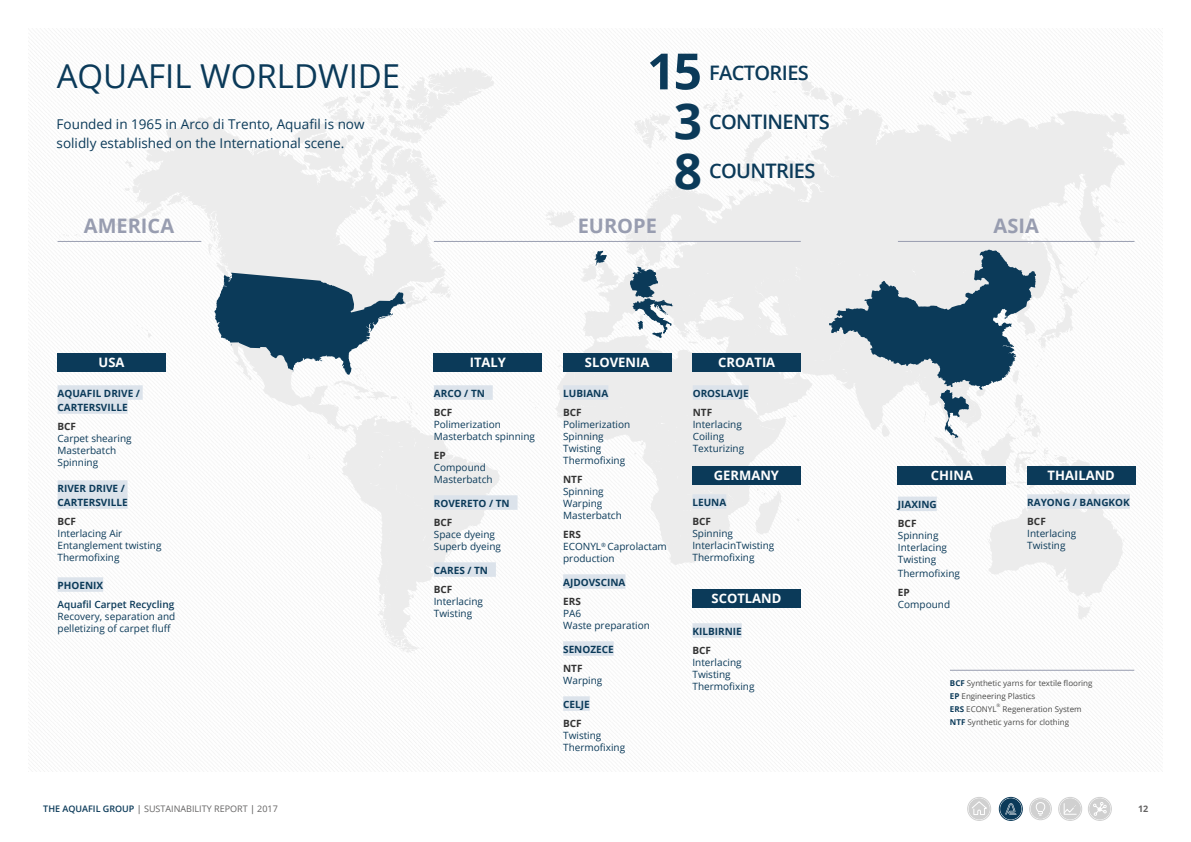
<style>
.page{position:relative;width:1191px;height:842px;background:#fff}
.page>*{position:absolute;margin:0;border:0;box-sizing:border-box;transform-origin:0 0}
.t1{font:700 50px "Open Sans";color:#0b3a59}
.t2{font:700 49.5px/50px "Open Sans";color:#0b3a59}
.t3{font:33px "Open Sans";color:#0b3a59}
.t4{font:600 20px "Open Sans";letter-spacing:-.03em;color:#0b3a59}
.t5{font:700 20px "Open Sans";color:#989db0}
.t6{font:13.5px/19px "Open Sans";color:#0b3a59}
.t7{font:700 13px "Open Sans";color:#fff}
.t8{font:10px/12px "Open Sans";color:#0b3a59}
.t9{font:700 10px/14px "Open Sans";color:#0b3a59}
.t10{font:700 10px "Open Sans";color:#333}
.t11{font:600 10px "Open Sans";color:#0b3a59}
.t12{font:9px "Open Sans";color:#646363}
.t13{font:700 9px "Open Sans";color:#646363}
.t14{font:8px/13px "Open Sans";color:#4a4a49}
.t15{font:4.7px "Open Sans";color:#4a4a49}
.s1{font-weight:700;color:#333}
.s2{font-weight:700;color:#0b3a59}
.s3{font-weight:600;color:#0b3a59}
.s4{color:#4a4a49}
</style>
<div class="page">
<img style="left:28px;top:28px;width:1134px;height:743px">
<div style="left:1000px;top:798px;width:21px;height:21px;background:#0b3a59;border-radius:50%"></div>
<div style="left:1000px;top:798px;width:21px;height:21px;border:1px solid #0b3a59;border-radius:50%"></div>
<div style="left:999px;top:797px;width:23px;height:24px;border:1px solid #0b3a59;border-radius:50%"></div>
<svg style="left:1005px;top:803px;width:11px;height:12px"></svg>
<div style="left:968px;top:798px;width:21px;height:21px;background:#d0d0d0;border-radius:50%"></div>
<div style="left:968px;top:798px;width:21px;height:21px;border:1px solid #d0d0d0;border-radius:50%"></div>
<div style="left:967px;top:797px;width:24px;height:24px;border:1px solid #d0d0d0;border-radius:50%"></div>
<svg style="left:971px;top:801px;width:16px;height:14px"></svg>
<div style="left:1030px;top:799px;width:20px;height:20px;background:#d0d0d0;border-radius:50%"></div>
<div style="left:1030px;top:799px;width:20px;height:20px;border:1px solid #d0d0d0;border-radius:50%"></div>
<div style="left:1029px;top:798px;width:22px;height:22px;border:1px solid #d0d0d0;border-radius:50%"></div>
<svg style="left:1036px;top:802px;width:9px;height:14px"></svg>
<div style="left:1059px;top:798px;width:21px;height:21px;background:#d0d0d0;border-radius:50%"></div>
<div style="left:1059px;top:798px;width:21px;height:21px;border:1px solid #d0d0d0;border-radius:50%"></div>
<div style="left:1058px;top:797px;width:24px;height:24px;border:1px solid #d0d0d0;border-radius:50%"></div>
<svg style="left:1063px;top:803px;width:14px;height:12px"></svg>
<div style="left:1089px;top:798px;width:21px;height:21px;background:#d0d0d0;border-radius:50%"></div>
<div style="left:1089px;top:798px;width:21px;height:21px;border:1px solid #d0d0d0;border-radius:50%"></div>
<div style="left:1088px;top:797px;width:23px;height:24px;border:1px solid #d0d0d0;border-radius:50%"></div>
<svg style="left:1092px;top:802px;width:15px;height:14px"></svg>
<svg style="left:135px;top:325px;width:17px;height:13px"></svg>
<svg style="left:686px;top:78px;width:443px;height:242px"></svg>
<svg style="left:634px;top:111px;width:48px;height:53px"></svg>
<svg style="left:522px;top:329px;width:10px;height:4px"></svg>
<svg style="left:529px;top:400px;width:9px;height:8px"></svg>
<svg style="left:201px;top:68px;width:293px;height:245px"></svg>
<svg style="left:59px;top:116px;width:182px;height:126px"></svg>
<svg style="left:214px;top:273px;width:286px;height:381px"></svg>
<div style="left:434px;top:353px;width:108px;height:18px;background:#0b3a59"></div>
<div style="left:434px;top:385px;width:59px;height:15px;background:#dce3eb"></div>
<div style="left:434px;top:495px;width:83px;height:15px;background:#dce3eb"></div>
<div style="left:434px;top:562px;width:62px;height:15px;background:#dce3eb"></div>
<div style="left:563px;top:641px;width:51px;height:15px;background:#dce3eb"></div>
<div style="left:563px;top:696px;width:26px;height:15px;background:#dce3eb"></div>
<div style="left:1027px;top:467px;width:108px;height:18px;background:#0b3a59"></div>
<div style="left:1027px;top:494px;width:102px;height:15px;background:#dce3eb"></div>
<div style="left:692px;top:623px;width:49px;height:15px;background:#dce3eb"></div>
<hr style="left:434px;top:241px;width:367px;height:1px;background:#989db0">
<hr style="left:58px;top:241px;width:143px;height:1px;background:#989db0">
<hr style="left:898px;top:241px;width:236px;height:1px;background:#989db0">
<hr style="left:950px;top:670px;width:184px;height:1px;background:#989db0">
<div style="left:58px;top:353px;width:108px;height:18px;background:#0b3a59"></div>
<div style="left:58px;top:385px;width:85px;height:15px;background:#dce3eb"></div>
<div style="left:58px;top:399px;width:70px;height:15px;background:#dce3eb"></div>
<div style="left:58px;top:480px;width:69px;height:15px;background:#dce3eb"></div>
<div style="left:58px;top:494px;width:70px;height:15px;background:#dce3eb"></div>
<div style="left:58px;top:577px;width:45px;height:15px;background:#dce3eb"></div>
<svg style="left:545px;top:183px;width:579px;height:437px"></svg>
<h3 class="t3" style="left:57px;top:53px;width:345px">AQUAFIL WORLDWIDE</h3>
<h3 class="t6" style="left:57px;top:114px;width:309px">Founded in 1965 in Arco di Trento, Aquafil is now solidly established on the International scene.</h3>
<h1 class="t1" style="left:647px;top:36px;width:57px">15</h1>
<h2 class="t2" style="left:673px;top:95px;width:30px">3<br>8</h2>
<h3 class="t4" style="left:709px;top:59px;width:101px">FACTORIES</h3>
<h3 class="t4" style="left:709px;top:108px;width:122px">CONTINENTS</h3>
<h3 class="t4" style="left:709px;top:157px;width:108px">COUNTRIES</h3>
<h3 class="t5" style="left:84px;top:211px;width:92px">AMERICA</h3>
<h3 class="t5" style="left:578px;top:211px;width:81px">EUROPE</h3>
<h3 class="t5" style="left:993px;top:211px;width:47px">ASIA</h3>
<h3 class="t7" style="left:99px;top:353px;width:27px">USA</h3>
<p class="t9" style="left:58px;top:386px;width:84px">AQUAFIL DRIVE /<br>CARTERSVILLE</p>
<p class="t10" style="left:58px;top:419px;width:20px">BCF</p>
<p class="t8" style="left:58px;top:432px;width:76px">Carpet shearing<br>Masterbatch<br>Spinning</p>
<p class="t9" style="left:58px;top:481px;width:72px">RIVER DRIVE /<br>CARTERSVILLE</p>
<p class="t10" style="left:58px;top:514px;width:20px">BCF</p>
<p class="t8" style="left:58px;top:527px;width:106px">Interlacing Air<br>Entanglement twisting<br>Thermofixing</p>
<p class="t9" style="left:58px;top:578px;width:47px">PHOENIX</p>
<p class="t11" style="left:58px;top:597px;width:118px">Aquafil Carpet Recycling</p>
<p class="t8" style="left:58px;top:610px;width:119px">Recovery, separation and pelletizing of carpet fluff</p>
<h3 class="t7" style="left:470px;top:353px;width:38px">ITALY</h3>
<p class="t9" style="left:434px;top:386px;width:53px">ARCO / TN</p>
<p class="t10" style="left:434px;top:405px;width:20px">BCF</p>
<p class="t8" style="left:434px;top:418px;width:103px">Polimerization<br>Masterbatch spinning</p>
<p class="t10" style="left:434px;top:448px;width:13px">EP</p>
<p class="t8" style="left:434px;top:461px;width:60px">Compound<br>Masterbatch</p>
<p class="t9" style="left:434px;top:496px;width:77px">ROVERETO / TN</p>
<p class="t10" style="left:434px;top:515px;width:20px">BCF</p>
<p class="t8" style="left:434px;top:528px;width:69px">Space dyeing<br>Superb dyeing</p>
<p class="t9" style="left:434px;top:563px;width:56px">CARES / TN</p>
<p class="t10" style="left:434px;top:582px;width:20px">BCF</p>
<p class="t8" style="left:434px;top:595px;width:51px">Interlacing<br>Twisting</p>
<h3 class="t7" style="left:585px;top:353px;width:66px">SLOVENIA</h3>
<p class="t9" style="left:563px;top:386px;width:47px">LUBIANA</p>
<p class="t10" style="left:563px;top:405px;width:20px">BCF</p>
<p class="t8" style="left:563px;top:418px;width:69px">Polimerization<br>Spinning<br>Twisting<br>Thermofixing</p>
<p class="t10" style="left:563px;top:472px;width:21px">NTF</p>
<p class="t8" style="left:563px;top:485px;width:60px">Spinning<br>Warping<br>Masterbatch</p>
<p class="t8" style="left:563px;top:528px;width:105px"><span class="s1">ERS<br></span>ECONYL<sup>®</sup> Caprolactam production</p>
<p class="t9" style="left:563px;top:575px;width:64px">AJDOVSCINA</p>
<p class="t10" style="left:563px;top:594px;width:19px">ERS</p>
<p class="t8" style="left:563px;top:607px;width:88px">PA6<br>Waste preparation</p>
<p class="t9" style="left:563px;top:642px;width:52px">SENOZECE</p>
<p class="t10" style="left:563px;top:661px;width:21px">NTF</p>
<p class="t8" style="left:563px;top:674px;width:41px">Warping</p>
<p class="t9" style="left:563px;top:697px;width:28px">CELJE</p>
<p class="t10" style="left:563px;top:716px;width:20px">BCF</p>
<p class="t8" style="left:563px;top:729px;width:64px">Twisting<br>Thermofixing</p>
<h3 class="t7" style="left:718px;top:353px;width:58px">CROATIA</h3>
<p class="t9" style="left:693px;top:386px;width:57px">OROSLAVJE</p>
<p class="t10" style="left:693px;top:405px;width:21px">NTF</p>
<p class="t8" style="left:693px;top:418px;width:53px">Interlacing<br>Coiling<br>Texturizing</p>
<h3 class="t7" style="left:714px;top:466px;width:67px">GERMANY</h3>
<p class="t9" style="left:692px;top:495px;width:35px">LEUNA</p>
<p class="t10" style="left:692px;top:514px;width:20px">BCF</p>
<p class="t8" style="left:692px;top:527px;width:83px">Spinning<br>InterlacinTwisting<br>Thermofixing</p>
<h3 class="t7" style="left:711px;top:589px;width:71px">SCOTLAND</h3>
<p class="t9" style="left:692px;top:624px;width:51px">KILBIRNIE</p>
<p class="t10" style="left:692px;top:643px;width:20px">BCF</p>
<p class="t8" style="left:692px;top:656px;width:64px">Interlacing<br>Twisting<br>Thermofixing</p>
<h3 class="t7" style="left:931px;top:466px;width:44px">CHINA</h3>
<p class="t9" style="left:898px;top:497px;width:40px">JIAXING</p>
<p class="t10" style="left:898px;top:517px;width:20px">BCF</p>
<p class="t8" style="left:898px;top:529px;width:51px">Spinning<br>Interlacing<br>Twisting</p>
<p class="t8" style="left:898px;top:567px;width:64px">Thermofixing</p>
<p class="t10" style="left:898px;top:585px;width:13px">EP</p>
<p class="t8" style="left:898px;top:598px;width:54px">Compound</p>
<h3 class="t7" style="left:1047px;top:466px;width:69px">THAILAND</h3>
<p class="t9" style="left:1027px;top:495px;width:104px">RAYONG / BANGKOK</p>
<p class="t10" style="left:1027px;top:514px;width:20px">BCF</p>
<p class="t8" style="left:1027px;top:527px;width:51px">Interlacing<br>Twisting</p>
<p class="t14" style="left:950px;top:676px;width:144px"><span class="s2">BCF</span> Synthetic yarns for textile flooring<br><span class="s2">EP</span> Engineering Plastics<br><span class="s2">ERS</span> ECONYL</p>
<p class="t15" style="left:996px;top:702px;width:5px">®</p>
<p class="t14" style="left:950px;top:702px;width:133px;text-indent:53px">Regeneration System<br><span class="s2">NTF</span> Synthetic yarns for clothing</p>
<p class="t12" style="left:43px;top:802px;width:236px"><span class="s3">THE AQUAFIL GROUP</span> <span class="s4">|</span> SUSTAINABILITY REPORT <span class="s4">|</span> 2017</p>
<p class="t13" style="left:1138px;top:802px;width:12px">12</p>
</div>
